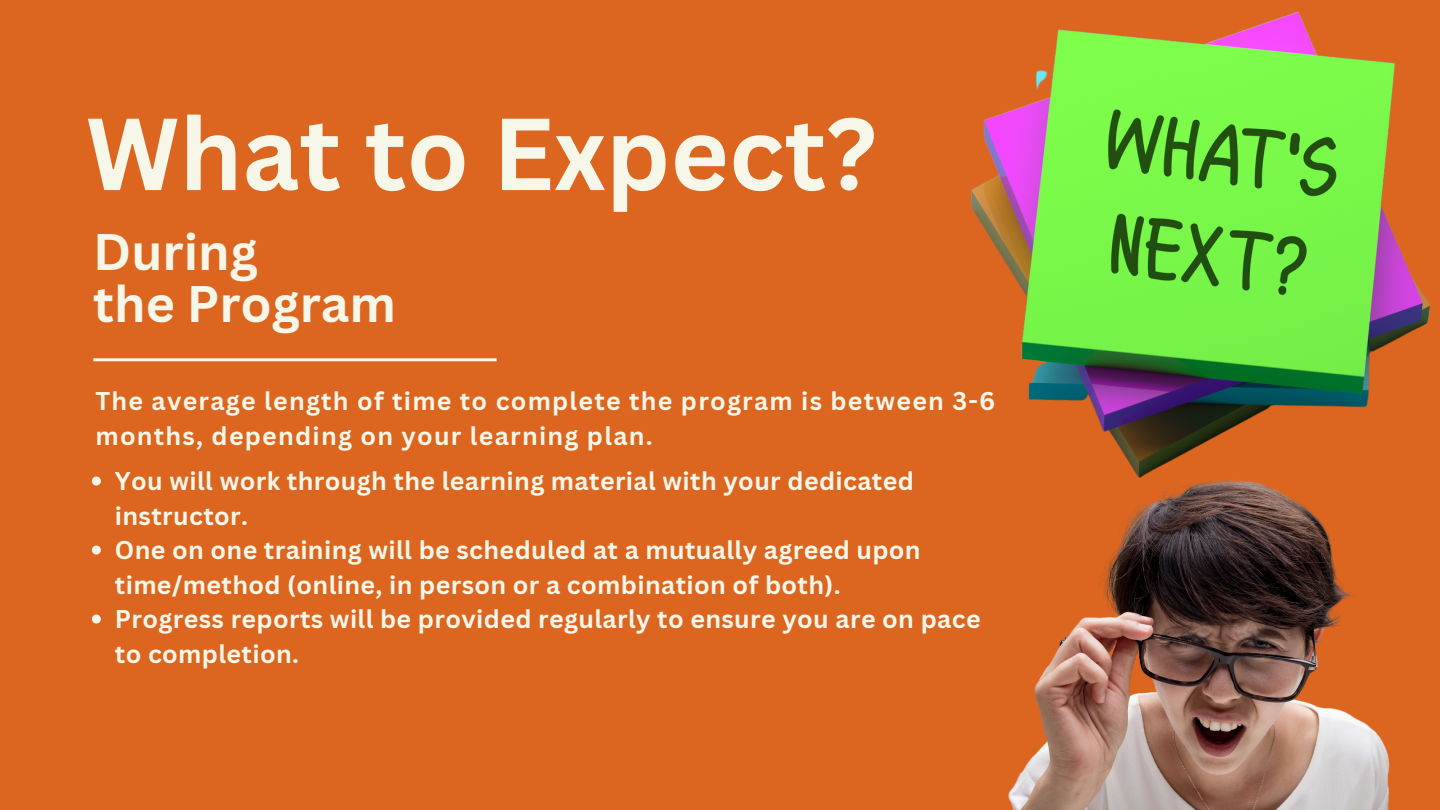
<style>
.page{position:relative;width:1440px;height:810px;background:#dc661f}
.page>*{position:absolute;margin:0;border:0;box-sizing:border-box;transform-origin:0 0}
.t1{font:700 100px "Canva Sans";color:#f6f6e9}
.t2{font:700 50px/52.5px "Canva Sans";color:#f6f6e9}
.t3{font:700 25px/34.5px "Canva Sans";letter-spacing:.015em;color:#f6f6e9}
.t4{font:700 25px/34.5px "Canva Sans";letter-spacing:.05em;color:#f6f6e9}
</style>
<div class="page">
<hr style="left:93px;top:358px;width:404px;height:3px;background:#f6f6e9">
<img style="left:971px;top:11px;width:460px;height:455px">
<img style="left:1008px;top:466px;width:382px;height:344px">
<svg style="left:92px;top:477px;width:9px;height:9px"></svg>
<svg style="left:92px;top:546px;width:9px;height:9px"></svg>
<svg style="left:92px;top:615px;width:9px;height:9px"></svg>
<p class="t1" style="left:86px;top:83px;width:792px">What to Expect?</p>
<h2 class="t2" style="left:93px;top:224px;width:304px">During<br>the Program</h2>
<p class="t4" style="left:95px;top:383px;width:902px">The average length of time to complete the program is between 3-6 months, depending on your learning plan.</p>
<h3 class="t3" style="left:115px;top:463px;width:801px">You will work through the learning material with your dedicated instructor.</h3>
<p class="t3" style="left:115px;top:532px;width:807px">One on one training will be scheduled at a mutually agreed upon time/method (online, in person or a combination of both).</p>
<p class="t3" style="left:115px;top:601px;width:867px">Progress reports will be provided regularly to ensure you are on pace to completion.</p>
</div>
